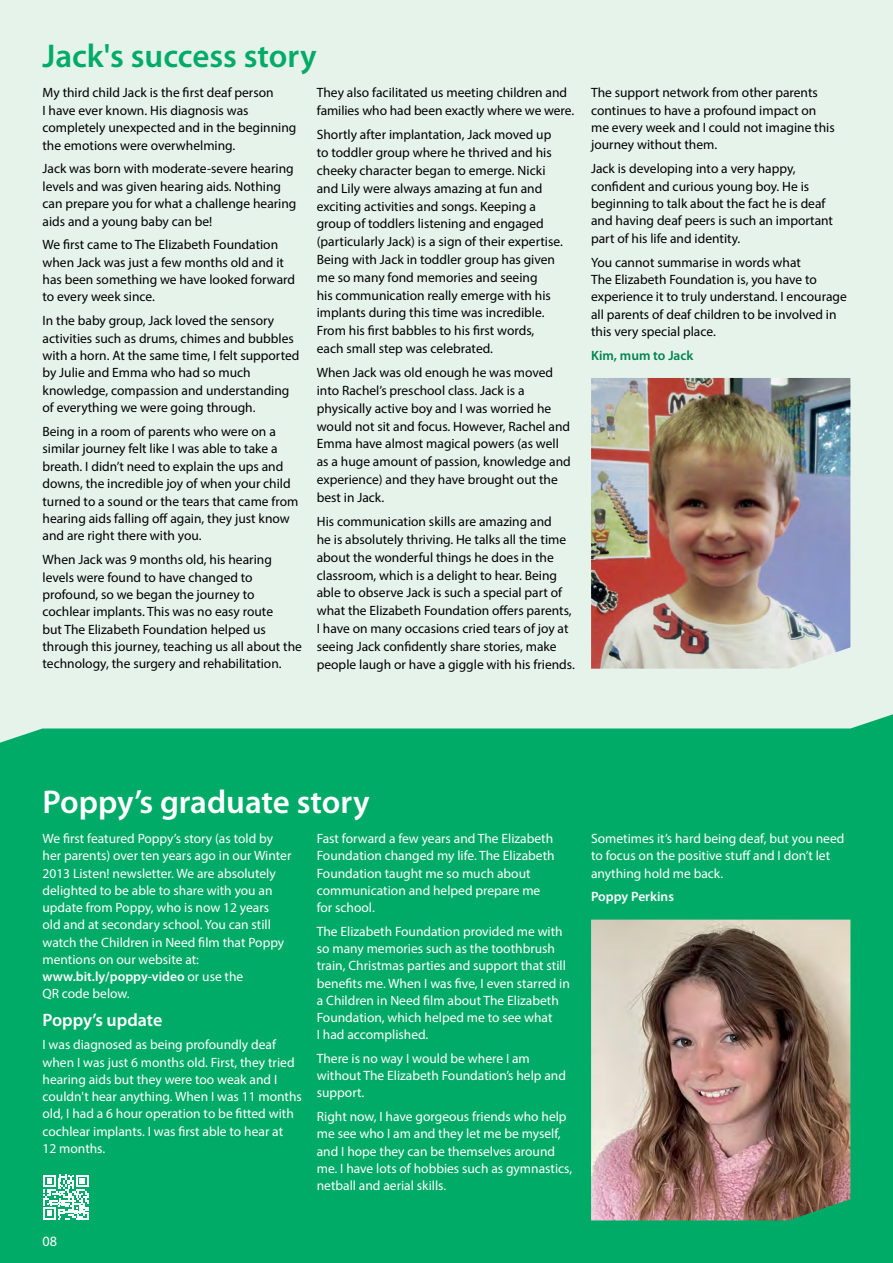
<style>
.page{position:relative;width:893px;height:1263px;background:#e6f3eb}
.page>*{position:absolute;margin:0;border:0;box-sizing:border-box;transform-origin:0 0}
.t1{font:600 33px "Myriad Pro";color:#fff}
.t2{font:600 33px "Myriad Pro";color:#00ab67}
.t3{font:600 18px "Myriad Pro";color:#fff}
.t4{font:14.25px "Myriad Pro";color:#fff}
.t5{font:13.5px/17.4px "Myriad Pro";color:#000}
.t6{font:13.5px/17.2px "Myriad Pro";color:#fff}
.t7{font:600 13.5px "Myriad Pro";color:#00834e}
.t8{font:600 13.5px "Myriad Pro";color:#fff}
.s1{font-weight:600}
</style>
<div class="page">
<div style="left:0;top:714px;width:893px;height:549px;background:#00ab67"></div>
<img style="left:591px;top:378px;width:259px;height:291px">
<img style="left:591px;top:919px;width:259px;height:301px">
<svg style="left:43px;top:1174px;width:45px;height:46px;background:#90dabd"></svg>
<h1 class="t2" style="left:43px;top:35px;width:276px">Jack's success story</h1>
<p class="t5" style="left:43px;top:84px;width:255px">My third child Jack is the first deaf person<br>I have ever known. His diagnosis was completely unexpected and in the beginning the emotions were overwhelming.</p>
<p class="t5" style="left:43px;top:160px;width:255px">Jack was born with moderate-severe hearing levels and was given hearing aids. Nothing can prepare you for what a challenge hearing aids and a young baby can be!</p>
<p class="t5" style="left:43px;top:236px;width:254px">We first came to The Elizabeth Foundation when Jack was just a few months old and it has been something we have looked forward to every week since.</p>
<p class="t5" style="left:43px;top:312px;width:258px">In the baby group, Jack loved the sensory activities such as drums, chimes and bubbles with a horn. At the same time, I felt supported by Julie and Emma who had so much knowledge, compassion and understanding of everything we were going through.</p>
<p class="t5" style="left:43px;top:423px;width:257px">Being in a room of parents who were on a similar journey felt like I was able to take a breath. I didn’t need to explain the ups and downs, the incredible joy of when your child turned to a sound or the tears that came from hearing aids falling off again, they just know and are right there with you.</p>
<p class="t5" style="left:43px;top:551px;width:261px">When Jack was 9 months old, his hearing levels were found to have changed to profound, so we began the journey to cochlear implants. This was no easy route<br>but The Elizabeth Foundation helped us through this journey, teaching us all about the technology, the surgery and rehabilitation.</p>
<p class="t5" style="left:317px;top:84px;width:259px;line-height:17.9px">They also facilitated us meeting children and families who had been exactly where we were.</p>
<p class="t5" style="left:317px;top:126px;width:247px;line-height:17.9px">Shortly after implantation, Jack moved up to toddler group where he thrived and his cheeky character began to emerge. Nicki and Lily were always amazing at fun and exciting activities and songs. Keeping a group of toddlers listening and engaged (particularly Jack) is a sign of their expertise.<br>Being with Jack in toddler group has given me so many fond memories and seeing<br>his communication really emerge with his implants during this time was incredible.<br>From his first babbles to his first words, each small step was celebrated.</p>
<p class="t5" style="left:317px;top:364px;width:256px;line-height:17.9px">When Jack was old enough he was moved into Rachel’s preschool class. Jack is a physically active boy and I was worried he would not sit and focus. However, Rachel and Emma have almost magical powers (as well as a huge amount of passion, knowledge and experience) and they have brought out the best in Jack.</p>
<p class="t5" style="left:317px;top:512px;width:260px;line-height:17.9px">His communication skills are amazing and<br>he is absolutely thriving. He talks all the time about the wonderful things he does in the classroom, which is a delight to hear. Being able to observe Jack is such a special part of what the Elizabeth Foundation offers parents, I have on many occasions cried tears of joy at seeing Jack confidently share stories, make people laugh or have a giggle with his friends.</p>
<p class="t5" style="left:591px;top:84px;width:245px">The support network from other parents continues to have a profound impact on me every week and I could not imagine this journey without them.</p>
<p class="t5" style="left:591px;top:160px;width:243px">Jack is developing into a very happy, confident and curious young boy. He is beginning to talk about the fact he is deaf and having deaf peers is such an important part of his life and identity.</p>
<p class="t5" style="left:591px;top:253px;width:257px">You cannot summarise in words what<br>The Elizabeth Foundation is, you have to experience it to truly understand. I encourage all parents of deaf children to be involved in this very special place.</p>
<p class="t7" style="left:591px;top:347px;width:104px">Kim, mum to Jack</p>
<h1 class="t1" style="left:43px;top:781px;width:329px">Poppy’s graduate story</h1>
<p class="t6" style="left:43px;top:830px;width:250px">We first featured Poppy’s story (as told by her parents) over ten years ago in our Winter 2013 Listen! newsletter. We are absolutely delighted to be able to share with you an update from Poppy, who is now 12 years<br>old and at secondary school. You can still watch the Children in Need film that Poppy mentions on our website at: <span class="s1">www.bit.ly/poppy-video</span> or use the<br>QR code below.</p>
<h2 class="t3" style="left:43px;top:1008px;width:121px">Poppy’s update</h2>
<p class="t6" style="left:43px;top:1036px;width:261px">I was diagnosed as being profoundly deaf when I was just 6 months old. First, they tried hearing aids but they were too weak and I couldn't hear anything. When I was 11 months old, I had a 6 hour operation to be fitted with cochlear implants. I was first able to hear at<br>12 months.</p>
<p class="t6" style="left:317px;top:830px;width:239px">Fast forward a few years and The Elizabeth Foundation changed my life. The Elizabeth Foundation taught me so much about communication and helped prepare me for school.</p>
<p class="t6" style="left:317px;top:922px;width:255px">The Elizabeth Foundation provided me with so many memories such as the toothbrush train, Christmas parties and support that still benefits me. When I was five, I even starred in a Children in Need film about The Elizabeth Foundation, which helped me to see what<br>I had accomplished.</p>
<p class="t6" style="left:317px;top:1049px;width:251px">There is no way I would be where I am without The Elizabeth Foundation’s help and support.</p>
<p class="t6" style="left:317px;top:1108px;width:257px">Right now, I have gorgeous friends who help me see who I am and they let me be myself, and I hope they can be themselves around me. I have lots of hobbies such as gymnastics, netball and aerial skills.</p>
<p class="t4" style="left:43px;top:1232px;width:16px">08</p>
<p class="t6" style="left:591px;top:830px;width:255px">Sometimes it’s hard being deaf, but you need to focus on the positive stuff and I don’t let anything hold me back.</p>
<p class="t8" style="left:591px;top:888px;width:84px">Poppy Perkins</p>
</div>
